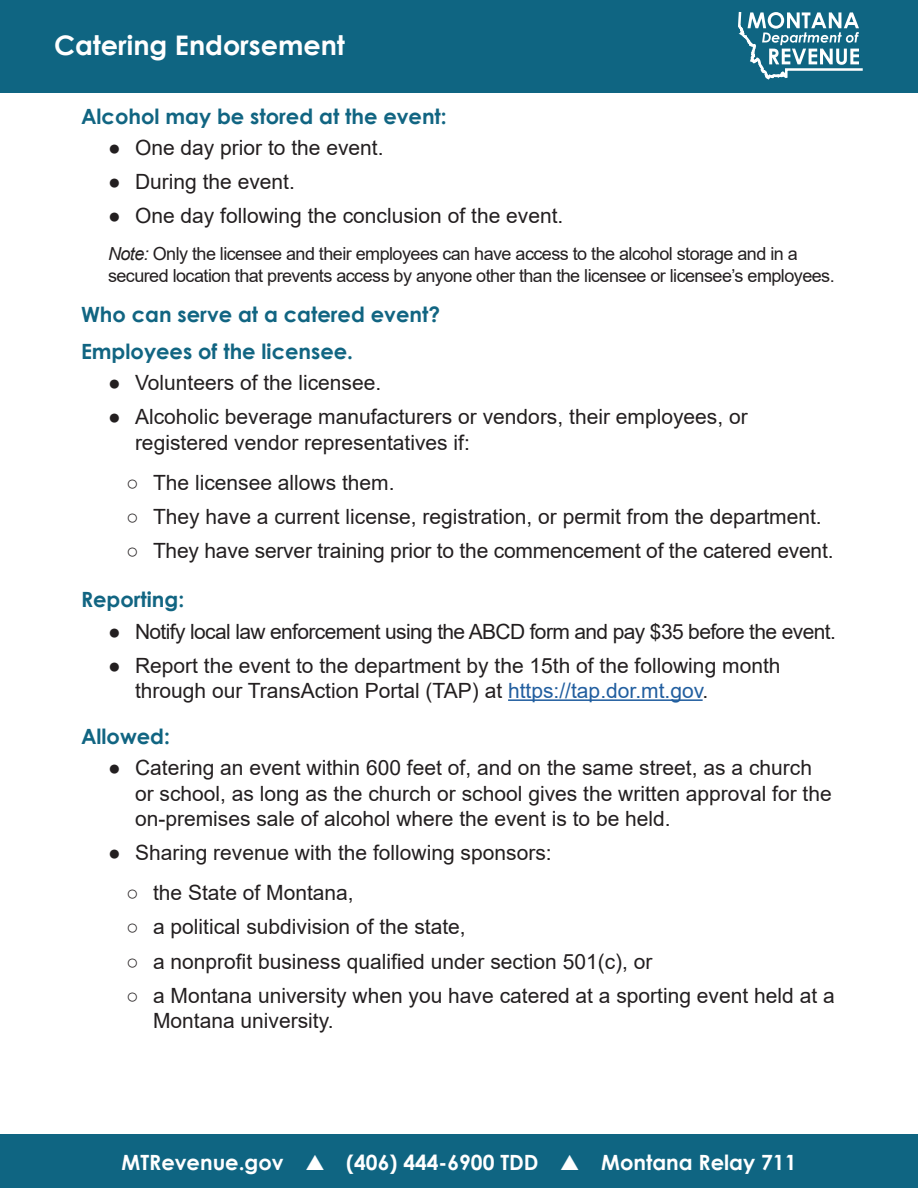
<style>
.page{position:relative;width:918px;height:1188px;background:#fff}
.page>*{position:absolute;margin:0;border:0;box-sizing:border-box;transform-origin:0 0}
.t1{font:700 27px "Century Gothic";color:#fff}
.t2{font:21px/25.2px "Arial";color:#231f20}
.t3{font:700 21px/37.2px "Century Gothic";color:#116582}
.t4{font:21px "Arial";letter-spacing:-.03em;color:#231f20}
.t5{font:700 21px "Century Gothic";color:#fff}
.t6{font:18px/21.6px "Arial";letter-spacing:-.03em;color:#231f20}
.s1{font-style:italic}
.s2{color:#215e9f}
</style>
<div class="page">
<div style="left:0;top:1134px;width:918px;height:54px;background:#0f6582"></div>
<div style="left:0;top:0;width:918px;height:93px;background:#0f6582"></div>
<svg style="left:738px;top:11px;width:126px;height:68px"></svg>
<hr style="left:508px;top:699px;width:195px;height:2px;background:#215e9f">
<svg style="left:306px;top:1154px;width:18px;height:16px"></svg>
<svg style="left:561px;top:1154px;width:18px;height:16px"></svg>
<p class="t1" style="left:54px;top:25px;width:293px">Catering Endorsement</p>
<p class="t3" style="left:81px;top:97px;width:367px">Alcohol may be stored at the event:</p>
<p class="t2" style="left:108px;top:135px;width:277px">● One day prior to the event.</p>
<p class="t2" style="left:108px;top:169px;width:188px">● During the event.</p>
<p class="t2" style="left:108px;top:203px;width:457px">● One day following the conclusion of the event.</p>
<p class="t6" style="left:108px;top:243px;width:728px"><span class="s1">Note:</span> Only the licensee and their employees can have access to the alcohol storage and in a secured location that prevents access by anyone other than the licensee or licensee’s employees.</p>
<p class="t3" style="left:81px;top:295px;width:361px">Who can serve at a catered event?<br>Employees of the licensee.</p>
<p class="t2" style="left:108px;top:370px;width:275px">● Volunteers of the licensee.</p>
<p class="t2" style="left:135px;top:404px;width:614px;text-indent:-27px">● Alcoholic beverage manufacturers or vendors, their employees, or registered vendor representatives if:</p>
<p class="t2" style="left:126px;top:470px;width:270px">○ The licensee allows them.</p>
<p class="t2" style="left:126px;top:504px;width:697px">○ They have a current license, registration, or permit from the department.</p>
<p class="t2" style="left:126px;top:538px;width:709px">○ They have server training prior to the commencement of the catered event.</p>
<p class="t3" style="left:81px;top:580px;width:105px">Reporting:</p>
<p class="t4" style="left:108px;top:617px;width:729px">● Notify local law enforcement using the ABCD form and pay $35 before the event.</p>
<p class="t2" style="left:135px;top:653px;width:647px;text-indent:-27px">● Report the event to the department by the 15th of the following month through our TransAction Portal (TAP) at <span class="s2">https://tap.dor.mt.gov</span>.</p>
<p class="t3" style="left:81px;top:717px;width:91px">Allowed:</p>
<p class="t2" style="left:135px;top:755px;width:698px;text-indent:-27px">● Catering an event within 600 feet of, and on the same street, as a church or school, as long as the church or school gives the written approval for the on-premises sale of alcohol where the event is to be held.</p>
<p class="t2" style="left:108px;top:840px;width:445px">● Sharing revenue with the following sponsors:</p>
<p class="t2" style="left:126px;top:880px;width:229px">○ the State of Montana,</p>
<p class="t2" style="left:126px;top:914px;width:341px">○ a political subdivision of the state,</p>
<p class="t2" style="left:126px;top:948px;width:528px">○ a nonprofit business qualified under section 501(c), or</p>
<p class="t2" style="left:153px;top:983px;width:683px;text-indent:-27px">○ a Montana university when you have catered at a sporting event held at a<br>Montana university.</p>
<p class="t5" style="left:122px;top:1146px;width:164px">MTRevenue.gov</p>
<p class="t5" style="left:346px;top:1146px;width:194px">(406) 444-6900 TDD</p>
<p class="t5" style="left:601px;top:1146px;width:197px">Montana Relay 711</p>
</div>
